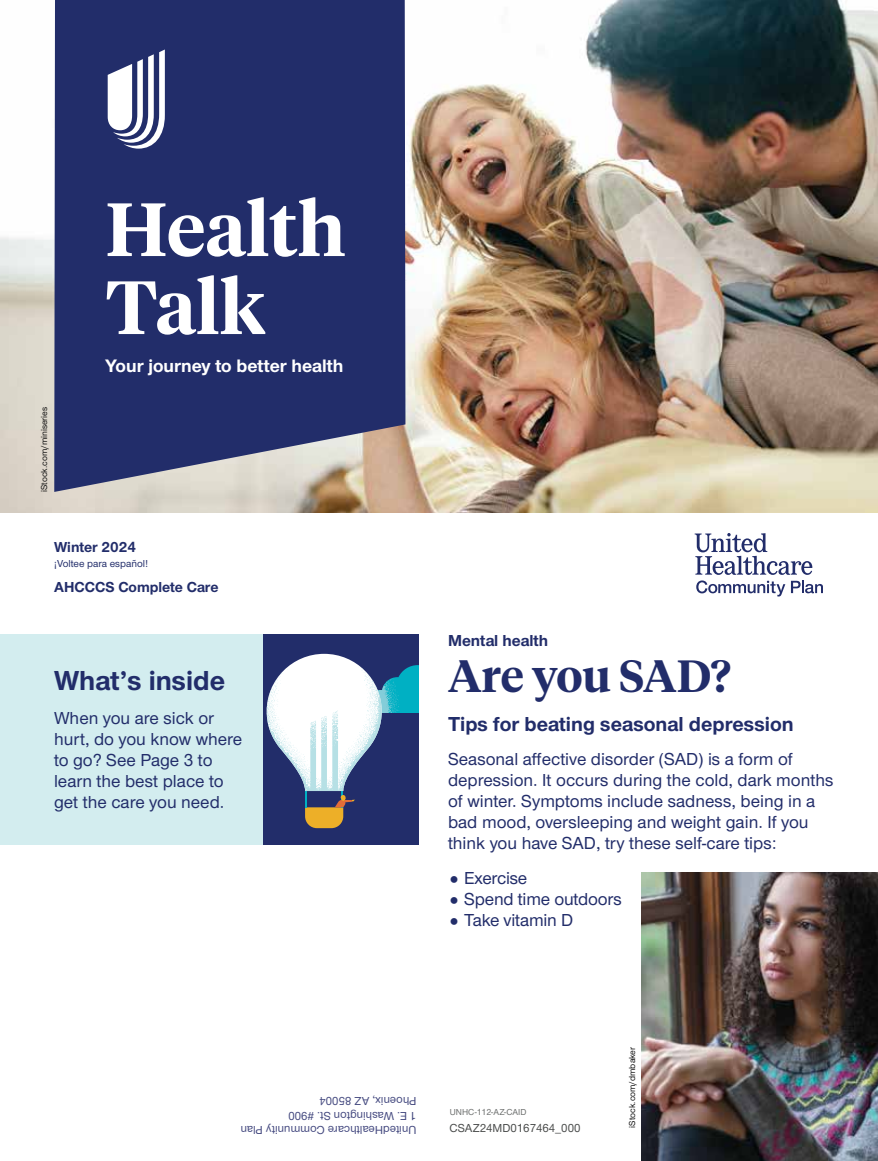
<style>
.page{position:relative;width:878px;height:1161px;background:#fff}
.page>*{position:absolute;margin:0;border:0;box-sizing:border-box;transform-origin:0 0}
.t1{font:600 75px/78px "UHC Serif Headline";color:#fff}
.Hed_serif_secondary_AMC{font:600 45px "UHC Serif Headline";color:#222d6a}
.Hed_sans_secondary_AMC{font:700 28.5px "UHC Sans";color:#222d6a}
.Deck_AMC{font:700 21px "UHC Sans";color:#222d6a}
.t2{font:700 18.75px "UHC Sans";color:#fff}
.Sans_no_indent_AMC{font:500 18px/21px "UHC Sans";color:#222d6a}
.tag_category_AMC{font:700 16.5px "UHC Sans";color:#222d6a}
.t3{font:700 15px "UHC Sans";color:#222d6a}
.t4{font:500 12px "UHC Sans";color:#454a80}
.t5{font:500 12px "UHC Sans";color:#4a4c4b}
.t6{font:500 10.5px "UHC Sans";color:#222d6a}
.Legal_language_AMC{font:500 9px "UHC Sans";color:#121212}
.t7{font:500 9px "UHC Sans";color:#6d6f6e}
</style>
<div class="page">
<img style="left:0;top:0;width:878px;height:513px">
<svg style="left:694px;top:533px;width:129px;height:64px"></svg>
<svg style="left:54px;top:0;width:351px;height:492px;background:#2f3870"></svg>
<svg style="left:108px;top:50px;width:57px;height:99px"></svg>
<div style="left:0;top:634px;width:418px;height:211px;background:#d3edef"></div>
<div style="left:263px;top:634px;width:155px;height:211px;background:#222d6a"></div>
<svg style="left:266px;top:654px;width:152px;height:174px"></svg>
<img style="left:642px;top:872px;width:236px;height:289px">
<p class="Legal_language_AMC" style="left:38px;top:492px;width:87px;rotate:-90deg">iStock.com/miniseries</p>
<p class="t1" style="left:106px;top:187px;width:241px">Health<br>Talk</p>
<p class="t2" style="left:106px;top:353px;width:239px">Your journey to better health</p>
<p class="t3" style="left:54px;top:537px;width:83px">Winter 2024</p>
<p class="t6" style="left:54px;top:556px;width:96px">¡Voltee para español!</p>
<p class="t3" style="left:54px;top:577px;width:166px">AHCCCS Complete Care</p>
<p class="Hed_sans_secondary_AMC" style="left:54px;top:661px;width:172px">What’s inside</p>
<p class="Sans_no_indent_AMC" style="left:54px;top:707px;width:190px">When you are sick or hurt, do you know where to go? See Page 3 to learn the best place to get the care you need.</p>
<p class="tag_category_AMC" style="left:448px;top:629px;width:102px">Mental health</p>
<p class="Hed_serif_secondary_AMC" style="left:448px;top:645px;width:284px">Are you SAD?</p>
<p class="Deck_AMC" style="left:448px;top:710px;width:347px">Tips for beating seasonal depression</p>
<p class="Sans_no_indent_AMC" style="left:448px;top:748px;width:387px">Seasonal affective disorder (SAD) is a form of depression. It occurs during the cold, dark months of winter. Symptoms include sadness, being in a bad mood, oversleeping and weight gain. If you think you have SAD, try these self-care tips:</p>
<p class="Sans_no_indent_AMC" style="left:464px;top:866px;width:65px">Exercise</p>
<p class="Sans_no_indent_AMC" style="left:464px;top:887px;width:159px">Spend time outdoors</p>
<p class="Sans_no_indent_AMC" style="left:464px;top:908px;width:110px">Take vitamin D</p>
<p class="t4" style="left:416px;top:1109px;width:98px;rotate:-180deg">Phoenix, AZ 85004</p>
<p class="t4" style="left:416px;top:1124px;width:130px;rotate:-180deg">1 E. Washington St. #900</p>
<p class="t4" style="left:416px;top:1138px;width:177px;rotate:-180deg">UnitedHealthcare Community Plan</p>
<p class="t7" style="left:450px;top:1106px;width:78px">UNHC-112-AZ-CAID</p>
<p class="t5" style="left:449px;top:1120px;width:132px">CSAZ24MD0167464_000</p>
<p class="Legal_language_AMC" style="left:626px;top:1128px;width:82px;rotate:-90deg">iStock.com/dmbaker</p>
</div>
